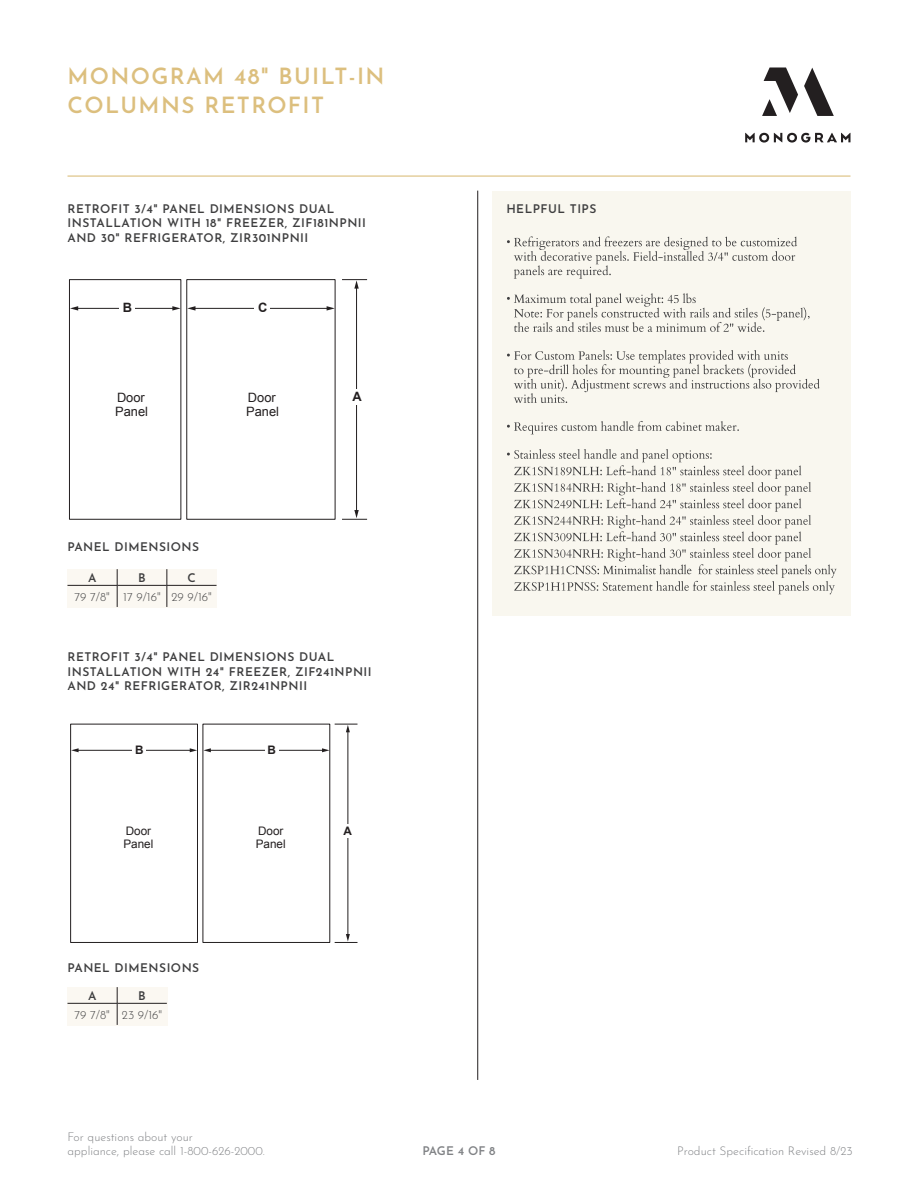
<style>
.page{position:relative;width:918px;height:1188px;background:#fff}
.page>*{position:absolute;margin:0;border:0;box-sizing:border-box;transform-origin:0 0}
.t1{font:600 22.5px/28.5px "Josefin Sans";letter-spacing:.06em;color:#dcbf7e}
.t2{font:12.9px/14.4px "Arial";color:#231f20}
.t3{font:700 12.9px "Arial";color:#231f20}
.t4{font:600 12px/14.4px "Josefin Sans";letter-spacing:.04em;color:#3e3e3f}
.t5{font:300 12px/14.4px "Josefin Sans";color:#808285}
.t6{font:300 12px "Josefin Sans";color:#3e3e3f}
.t7{font:100 12px "Josefin Sans";color:#808285}
.t8{font:600 12px "Josefin Sans";letter-spacing:-.015em;color:#808285}
.t9{font:11.7px/13px "Arial";color:#231f20}
.t10{font:700 11.7px "Arial";color:#231f20}
</style>
<div class="page">
<div style="left:492px;top:191px;width:358px;height:425px;background:#f9f7ef"></div>
<hr style="left:477px;top:191px;width:1px;height:889px;background:#231f20">
<svg style="left:507px;top:236px;width:290px;height:43px"></svg>
<svg style="left:507px;top:293px;width:303px;height:39px"></svg>
<svg style="left:507px;top:350px;width:313px;height:53px"></svg>
<svg style="left:507px;top:421px;width:232px;height:13px"></svg>
<svg style="left:507px;top:449px;width:330px;height:145px"></svg>
<hr style="left:68px;top:176px;width:782px;height:1px;background:#dcbf7e">
<svg style="left:745px;top:68px;width:105px;height:75px"></svg>
<div style="left:69px;top:279px;width:112px;height:241px;border:1px solid #231f20"></div>
<hr style="left:77px;top:308px;width:97px;height:1px;background:#231f20">
<svg style="left:70px;top:306px;width:8px;height:5px"></svg>
<svg style="left:172px;top:306px;width:9px;height:5px"></svg>
<div style="left:119px;top:300px;width:15px;height:15px;background:#fff"></div>
<div style="left:186px;top:279px;width:150px;height:241px;border:1px solid #231f20"></div>
<hr style="left:356px;top:287px;width:1px;height:225px;background:#231f20">
<svg style="left:342px;top:510px;width:25px;height:10px"></svg>
<svg style="left:342px;top:279px;width:25px;height:10px"></svg>
<div style="left:349px;top:389px;width:15px;height:15px;background:#fff"></div>
<hr style="left:194px;top:308px;width:134px;height:1px;background:#231f20">
<svg style="left:187px;top:306px;width:8px;height:5px"></svg>
<svg style="left:327px;top:306px;width:8px;height:5px"></svg>
<div style="left:255px;top:300px;width:15px;height:15px;background:#fff"></div>
<div style="left:68px;top:569px;width:149px;height:39px;background:#fbf8f2"></div>
<hr style="left:68px;top:585px;width:49px;height:1px;background:#231f20">
<hr style="left:117px;top:585px;width:50px;height:1px;background:#231f20">
<svg style="left:117px;top:569px;width:1px;height:38px"></svg>
<hr style="left:167px;top:585px;width:50px;height:1px;background:#231f20">
<svg style="left:167px;top:569px;width:1px;height:38px"></svg>
<div style="left:70px;top:724px;width:128px;height:219px;border:1px solid #231f20"></div>
<hr style="left:77px;top:750px;width:114px;height:1px;background:#231f20">
<svg style="left:71px;top:748px;width:8px;height:4px"></svg>
<svg style="left:190px;top:748px;width:7px;height:4px"></svg>
<div style="left:132px;top:743px;width:14px;height:14px;background:#fff"></div>
<hr style="left:210px;top:750px;width:113px;height:1px;background:#231f20">
<svg style="left:203px;top:748px;width:8px;height:4px"></svg>
<svg style="left:322px;top:748px;width:8px;height:4px"></svg>
<div style="left:265px;top:743px;width:14px;height:14px;background:#fff"></div>
<hr style="left:348px;top:731px;width:1px;height:204px;background:#231f20">
<svg style="left:335px;top:934px;width:22px;height:9px"></svg>
<svg style="left:335px;top:724px;width:22px;height:8px"></svg>
<div style="left:341px;top:824px;width:14px;height:14px;background:#fff"></div>
<div style="left:68px;top:987px;width:100px;height:39px;background:#fbf8f2"></div>
<hr style="left:68px;top:1003px;width:49px;height:1px;background:#231f20">
<hr style="left:117px;top:1003px;width:50px;height:1px;background:#231f20">
<svg style="left:117px;top:987px;width:1px;height:38px"></svg>
<h1 class="t1" style="left:68px;top:60px;width:319px">MONOGRAM 48" BUILT-IN<br>COLUMNS RETROFIT</h1>
<p class="t4" style="left:67px;top:201px;width:300px">RETROFIT 3/4" PANEL DIMENSIONS DUAL<br>INSTALLATION WITH 18" FREEZER, ZIF181NPNII<br>AND 30" REFRIGERATOR, ZIR301NPNII</p>
<p class="t3" style="left:123px;top:299px;width:11px">B</p>
<p class="t2" style="left:115px;top:390px;width:34px">Door<br>Panel</p>
<p class="t3" style="left:258px;top:299px;width:11px">C</p>
<p class="t2" style="left:246px;top:390px;width:34px">Door<br>Panel</p>
<p class="t3" style="left:352px;top:388px;width:11px">A</p>
<p class="t4" style="left:506px;top:201px;width:92px">HELPFUL TIPS</p>
<p class="t4" style="left:67px;top:539px;width:133px">PANEL DIMENSIONS</p>
<p class="t4" style="left:88px;top:569px;width:10px">A</p>
<p class="t4" style="left:138px;top:569px;width:9px">B</p>
<p class="t4" style="left:188px;top:569px;width:10px">C</p>
<p class="t6" style="left:75px;top:587px;width:139px">79 7/8" 17 9/16" 29 9/16"</p>
<p class="t4" style="left:68px;top:649px;width:306px">RETROFIT 3/4" PANEL DIMENSIONS DUAL<br>INSTALLATION WITH 24" FREEZER, ZIF241NPNII<br>AND 24" REFRIGERATOR, ZIR241NPNII</p>
<p class="t10" style="left:135px;top:742px;width:10px">B</p>
<p class="t9" style="left:123px;top:825px;width:31px">Door<br>Panel</p>
<p class="t4" style="left:68px;top:960px;width:133px">PANEL DIMENSIONS</p>
<p class="t4" style="left:88px;top:987px;width:10px">A</p>
<p class="t4" style="left:138px;top:987px;width:9px">B</p>
<p class="t6" style="left:75px;top:1005px;width:89px">79 7/8" 23 9/16"</p>
<p class="t10" style="left:267px;top:742px;width:10px">B</p>
<p class="t9" style="left:256px;top:825px;width:31px">Door<br>Panel</p>
<p class="t5" style="left:67px;top:1128px;width:199px">For questions about your<br>appliance, please call 1-800-626-2000.</p>
<p class="t10" style="left:344px;top:823px;width:10px">A</p>
<p class="t8" style="left:422px;top:1142px;width:75px">PAGE 4 OF 8</p>
<p class="t7" style="left:677px;top:1142px;width:177px">Product Specification Revised 8/23</p>
</div>
